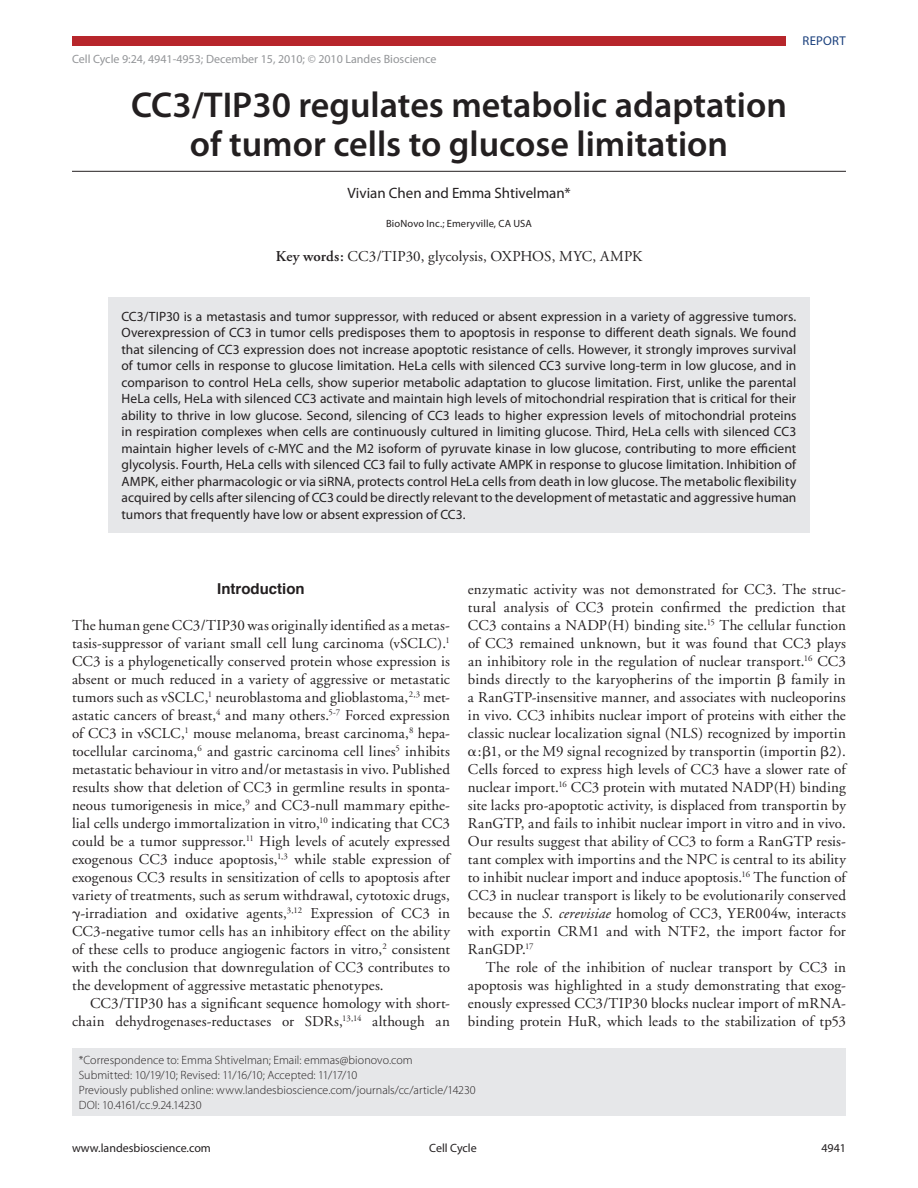
<style>
.page{position:relative;width:918px;height:1188px;background:#fff}
.page>*{position:absolute;margin:0;border:0;box-sizing:border-box;transform-origin:0 0}
.t1{font:600 36px/39px "Myriad Pro";color:#231f20;text-align:center}
.t2{font:15px/18px "Adobe Garamond";letter-spacing:.005em;color:#231f20;text-align:justify}
.t3{font:15px "Myriad Pro";color:#231f20}
.t4{font:700 15px "Helvetica";color:#231f20}
.t5{font:13.5px/16.5px "Myriad Pro";color:#231f20;text-align:justify}
.t6{font:12.75px "Myriad Pro";color:#193f7c}
.t7{font:300 12px/15px "Myriad Pro";letter-spacing:.005em;color:#231f20}
.t8{font:12px "Myriad Pro";color:#939598}
.t9{font:12px "Myriad Pro";color:#231f20}
.t10{font:10.5px "Myriad Pro";letter-spacing:.015em;color:#231f20}
.s1{font-weight:600}
.s2{font-family:"Universal Std Greekw Math Pi"}
.s3{font-style:italic}
</style>
<div class="page">
<div style="left:72px;top:36px;width:714px;height:10px;background:#b7262b"></div>
<div style="left:72px;top:1048px;width:774px;height:68px;background:#e6e7e9"></div>
<div style="left:108px;top:297px;width:702px;height:235px;background:#e6e7e9"></div>
<hr style="left:72px;top:171px;width:774px;height:1px;background:#231f20">
<p class="t8" style="left:72px;top:52px;width:366px">Cell Cycle 9:24, 4941-4953; December 15, 2010; © 2010 Landes Bioscience</p>
<h1 class="t1" style="left:131px;top:85px;width:657px">CC3/TIP30 regulates metabolic adaptation of tumor cells to glucose limitation</h1>
<p class="t3" style="left:347px;top:184px;width:225px">Vivian Chen and Emma Shtivelman*</p>
<p class="t10" style="left:386px;top:217px;width:147px">BioNovo Inc.; Emeryville, CA USA</p>
<p class="t2" style="left:276px;top:248px;width:368px"><span class="s1">Key words:</span> CC3/TIP30, glycolysis, OXPHOS, MYC, AMPK</p>
<p class="t6" style="left:803px;top:33px;width:9px">report</p>
<p class="t5" style="left:122px;top:308px;width:676px">CC3/TIP30 is a metastasis and tumor suppressor, with reduced or absent expression in a variety of aggressive tumors.<br>Overexpression of CC3 in tumor cells predisposes them to apoptosis in response to different death signals. We found that silencing of CC3 expression does not increase apoptotic resistance of cells. However, it strongly improves survival of tumor cells in response to glucose limitation. HeLa cells with silenced CC3 survive long-term in low glucose, and in comparison to control HeLa cells, show superior metabolic adaptation to glucose limitation. First, unlike the parental HeLa cells, HeLa with silenced CC3 activate and maintain high levels of mitochondrial respiration that is critical for their ability to thrive in low glucose. Second, silencing of CC3 leads to higher expression levels of mitochondrial proteins in respiration complexes when cells are continuously cultured in limiting glucose. Third, HeLa cells with silenced CC3 maintain higher levels of c-MYC and the M2 isoform of pyruvate kinase in low glucose, contributing to more efficient glycolysis. Fourth, HeLa cells with silenced CC3 fail to fully activate AMPK in response to glucose limitation. Inhibition of AMPK, either pharmacologic or via siRNA, protects control HeLa cells from death in low glucose. The metabolic flexibility acquired by cells after silencing of CC3 could be directly relevant to the development of metastatic and aggressive human tumors that frequently have low or absent expression of CC3.</p>
<p class="t4" style="left:217px;top:577px;width:89px">Introduction</p>
<p class="t2" style="left:72px;top:617px;width:379px">The human gene CC3/TIP30 was originally identified as a metas&shy;tasis-suppressor of variant small cell lung carcinoma (vSCLC).<sup>1<br></sup>CC3 is a phylogenetically conserved protein whose expression is absent or much reduced in a variety of aggressive or metastatic tumors such as vSCLC,<sup>1</sup> neuroblastoma and glioblastoma,<sup>2,3</sup> met&shy;astatic cancers of breast,<sup>4</sup> and many others.<sup>5-7</sup> Forced expression of CC3 in vSCLC,<sup>1</sup> mouse melanoma, breast carcinoma,<sup>8</sup> hepa&shy;tocellular carcinoma,<sup>6</sup> and gastric carcinoma cell lines<sup>5</sup> inhibits metastatic behaviour in vitro and/or metastasis in vivo. Published results show that deletion of CC3 in germline results in sponta&shy;neous tumorigenesis in mice,<sup>9</sup> and CC3-null mammary epithe&shy;lial cells undergo immortalization in vitro,<sup>10</sup> indicating that CC3 could be a tumor suppressor.<sup>11</sup> High levels of acutely expressed exogenous CC3 induce apoptosis,<sup>1,3</sup> while stable expression of exogenous CC3 results in sensitization of cells to apoptosis after variety of treatments, such as serum withdrawal, cytotoxic drugs, <span class="s2">γ</span>-irradiation and oxidative agents,<sup>3,12</sup> Expression of CC3 in CC3-negative tumor cells has an inhibitory effect on the ability of these cells to produce angiogenic factors in vitro,<sup>2</sup> consistent with the conclusion that downregulation of CC3 contributes to the development of aggressive metastatic phenotypes.</p>
<p class="t2" style="left:72px;top:995px;width:379px;text-align:right">CC3/TIP30 has a significant sequence homology with short&shy;chain dehydrogenases-reductases or SDRs,<sup>13,14</sup> although an</p>
<p class="t2" style="left:468px;top:581px;width:380px">enzymatic activity was not demonstrated for CC3. The struc&shy;tural analysis of CC3 protein confirmed the prediction that CC3 contains a NADP(H) binding site.<sup>15</sup> The cellular function of CC3 remained unknown, but it was found that CC3 plays an inhibitory role in the regulation of nuclear transport.<sup>16</sup> CC3 binds directly to the karyopherins of the importin <span class="s2">β</span> family in a RanGTP-insensitive manner, and associates with nucleoporins in vivo. CC3 inhibits nuclear import of proteins with either the classic nuclear localization signal (NLS) recognized by importin <span class="s2">α</span>:<span class="s2">β</span>1, or the M9 signal recognized by transportin (importin <span class="s2">β</span>2).<br>Cells forced to express high levels of CC3 have a slower rate of nuclear import.<sup>16</sup> CC3 protein with mutated NADP(H) binding site lacks pro-apoptotic activity, is displaced from transportin by RanGTP, and fails to inhibit nuclear import in vitro and in vivo.<br>Our results suggest that ability of CC3 to form a RanGTP resis&shy;tant complex with importins and the NPC is central to its ability to inhibit nuclear import and induce apoptosis.<sup>16</sup> The function of CC3 in nuclear transport is likely to be evolutionarily conserved because the <span class="s3">S. cerevisiae</span> homolog of CC3, YER004w, interacts with exportin CRM1 and with NTF2, the import factor for RanGDP.<sup>17</sup></p>
<p class="t2" style="left:468px;top:959px;width:379px;text-indent:18px">The role of the inhibition of nuclear transport by CC3 in apoptosis was highlighted in a study demonstrating that exog&shy;enously expressed CC3/TIP30 blocks nuclear import of mRNA&shy;binding protein HuR, which leads to the stabilization of tp53</p>
<p class="t7" style="left:79px;top:1053px;width:399px">*Correspondence to: Emma Shtivelman; Email: emmas@bionovo.com<br>Submitted: 10/19/10; Revised: 11/16/10; Accepted: 11/17/10<br>Previously published online: www.landesbioscience.com/journals/cc/article/14230<br>DOI: 10.4161/cc.9.24.14230</p>
<p class="t9" style="left:72px;top:1141px;width:140px">www.landesbioscience.com</p>
<p class="t9" style="left:429px;top:1141px;width:49px">Cell Cycle</p>
<p class="t9" style="left:821px;top:1141px;width:26px">4941</p>
</div>
